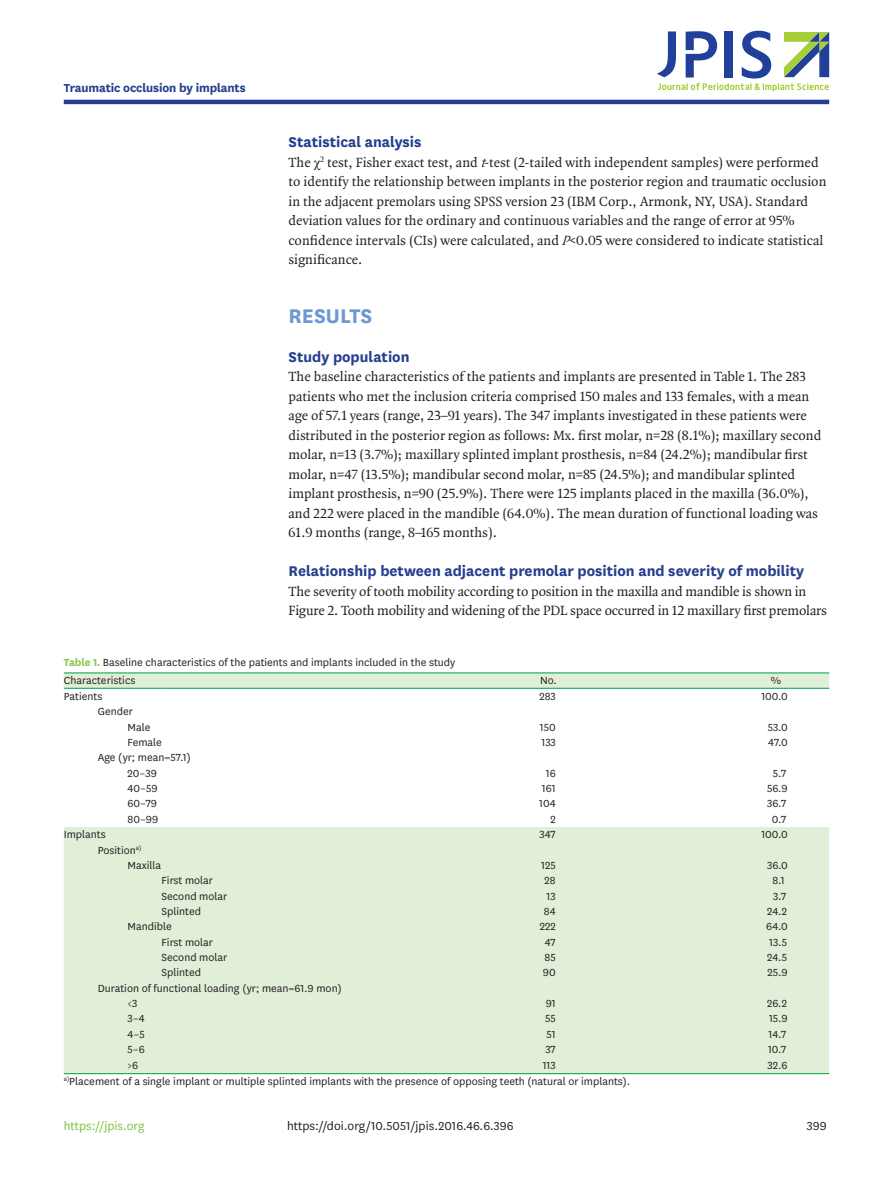
<style>
.page{position:relative;width:893px;height:1191px;background:#fff}
.page>*{position:absolute;margin:0;border:0;box-sizing:border-box;transform-origin:0 0}
.body_title1{font:700 23.1px "National";color:#6b99d0}
.body_title2{font:700 16.5px "National";color:#253f8e}
.body_title2_stacked{font:700 16.5px "National";color:#253f8e}
.body_p_first{font:14.25px/19.5px "Quadraat OT";color:#231f20}
.doi_running_footer{font:13.5px "National";color:#231f20}
.alt-title-type{font:700 13.5px "National";letter-spacing:-.01em;color:#253f8e}
.t1{font:13.5px "National";color:#7fc241}
.tbody_entry{font:12px "National";color:#231f20}
.table-wrap-foot_p_fi{font:12px "National";color:#231f20}
.table-wrap_caption{font:12px "National";color:#231f20}
.thead_entry{font:12px "National";color:#231f20}
.s1{font-family:"Times New Roman"}
.s2{font-style:italic}
.s3{font-weight:700;color:#8bc750}
</style>
<div class="page">
<hr style="left:64px;top:100px;width:765px;height:4px;background:#253f8e">
<svg style="left:657px;top:31px;width:172px;height:60px"></svg>
<svg style="left:64px;top:673px;width:765px;height:400px;fill:#e2efd8"></svg>
<hr style="left:64px;top:672px;width:34px;height:1px;background:#00a54f">
<hr style="left:98px;top:672px;width:30px;height:1px;background:#00a54f">
<hr style="left:128px;top:672px;width:34px;height:1px;background:#00a54f">
<hr style="left:162px;top:672px;width:212px;height:1px;background:#00a54f">
<hr style="left:374px;top:672px;width:349px;height:1px;background:#00a54f">
<hr style="left:723px;top:672px;width:106px;height:1px;background:#00a54f">
<hr style="left:64px;top:688px;width:34px;height:1px;background:#00a54f">
<hr style="left:98px;top:688px;width:30px;height:1px;background:#00a54f">
<hr style="left:128px;top:688px;width:34px;height:1px;background:#00a54f">
<hr style="left:162px;top:688px;width:212px;height:1px;background:#00a54f">
<hr style="left:374px;top:688px;width:349px;height:1px;background:#00a54f">
<hr style="left:723px;top:688px;width:106px;height:1px;background:#00a54f">
<hr style="left:64px;top:1073px;width:34px;height:1px;background:#00a54f">
<hr style="left:98px;top:1073px;width:30px;height:1px;background:#00a54f">
<hr style="left:128px;top:1073px;width:34px;height:1px;background:#00a54f">
<hr style="left:162px;top:1073px;width:212px;height:1px;background:#00a54f">
<hr style="left:374px;top:1073px;width:349px;height:1px;background:#00a54f">
<hr style="left:723px;top:1073px;width:106px;height:1px;background:#00a54f">
<p class="alt-title-type" style="left:64px;top:78px;width:183px">Traumatic occlusion by implants</p>
<p class="body_title2" style="left:289px;top:130px;width:134px">Statistical analysis</p>
<p class="body_p_first" style="left:289px;top:152px;width:539px">The <span class="s1">χ</span><sup>2</sup> test, Fisher exact test, and <span class="s2">t</span>-test (2-tailed with independent samples) were performed to identify the relationship between implants in the posterior region and traumatic occlusion in the adjacent premolars using SPSS version 23 (IBM Corp., Armonk, NY, USA). Standard deviation values for the ordinary and continuous variables and the range of error at 95% confidence intervals (CIs) were calculated, and <span class="s2">P</span>&lt;0.05 were considered to indicate statistical significance.</p>
<p class="body_title1" style="left:289px;top:299px;width:85px">RESULTS</p>
<p class="body_title2_stacked" style="left:289px;top:345px;width:123px">Study population</p>
<p class="body_p_first" style="left:289px;top:367px;width:534px">The baseline characteristics of the patients and implants are presented in Table 1. The 283 patients who met the inclusion criteria comprised 150 males and 133 females, with a mean age of 57.1 years (range, 23–91 years). The 347 implants investigated in these patients were distributed in the posterior region as follows: Mx. first molar, n=28 (8.1%); maxillary second molar, n=13 (3.7%); maxillary splinted implant prosthesis, n=84 (24.2%); mandibular first molar, n=47 (13.5%); mandibular second molar, n=85 (24.5%); and mandibular splinted implant prosthesis, n=90 (25.9%). There were 125 implants placed in the maxilla (36.0%), and 222 were placed in the mandible (64.0%). The mean duration of functional loading was 61.9 months (range, 8–165 months).</p>
<p class="body_title2" style="left:289px;top:559px;width:517px">Relationship between adjacent premolar position and severity of mobility</p>
<p class="body_p_first" style="left:289px;top:581px;width:540px">The severity of tooth mobility according to position in the maxilla and mandible is shown in<br>Figure 2. Tooth mobility and widening of the PDL space occurred in 12 maxillary first premolars</p>
<p class="table-wrap_caption" style="left:64px;top:655px;width:393px"><span class="s3">Table 1.</span> Baseline characteristics of the patients and implants included in the study</p>
<p class="thead_entry" style="left:64px;top:672px;width:73px">Characteristics</p>
<p class="thead_entry" style="left:540px;top:672px;width:19px">No.</p>
<p class="thead_entry" style="left:771px;top:672px;width:12px">%</p>
<p class="tbody_entry" style="left:64px;top:688px;width:40px">Patients</p>
<p class="tbody_entry" style="left:539px;top:688px;width:18px">283</p>
<p class="tbody_entry" style="left:761px;top:688px;width:28px">100.0</p>
<p class="tbody_entry" style="left:98px;top:704px;width:37px">Gender</p>
<p class="tbody_entry" style="left:128px;top:719px;width:24px">Male</p>
<p class="tbody_entry" style="left:540px;top:719px;width:17px">150</p>
<p class="tbody_entry" style="left:768px;top:719px;width:22px">53.0</p>
<p class="tbody_entry" style="left:128px;top:734px;width:36px">Female</p>
<p class="tbody_entry" style="left:541px;top:734px;width:16px">133</p>
<p class="tbody_entry" style="left:768px;top:734px;width:21px">47.0</p>
<p class="tbody_entry" style="left:98px;top:750px;width:94px">Age (yr; mean=57.1)</p>
<p class="tbody_entry" style="left:128px;top:765px;width:31px">20–39</p>
<p class="tbody_entry" style="left:546px;top:765px;width:11px">16</p>
<p class="tbody_entry" style="left:773px;top:765px;width:15px">5.7</p>
<p class="tbody_entry" style="left:128px;top:780px;width:32px">40–59</p>
<p class="tbody_entry" style="left:542px;top:780px;width:15px">161</p>
<p class="tbody_entry" style="left:767px;top:780px;width:22px">56.9</p>
<p class="tbody_entry" style="left:128px;top:796px;width:31px">60–79</p>
<p class="tbody_entry" style="left:539px;top:796px;width:18px">104</p>
<p class="tbody_entry" style="left:767px;top:796px;width:20px">36.7</p>
<p class="tbody_entry" style="left:128px;top:811px;width:32px">80–99</p>
<p class="tbody_entry" style="left:550px;top:811px;width:7px">2</p>
<p class="tbody_entry" style="left:772px;top:811px;width:16px">0.7</p>
<p class="tbody_entry" style="left:64px;top:826px;width:43px">Implants</p>
<p class="tbody_entry" style="left:540px;top:826px;width:18px">347</p>
<p class="tbody_entry" style="left:761px;top:826px;width:28px">100.0</p>
<p class="tbody_entry" style="left:98px;top:842px;width:45px">Position<sup>a)</sup></p>
<p class="tbody_entry" style="left:128px;top:857px;width:35px">Maxilla</p>
<p class="tbody_entry" style="left:541px;top:857px;width:16px">125</p>
<p class="tbody_entry" style="left:767px;top:857px;width:22px">36.0</p>
<p class="tbody_entry" style="left:162px;top:872px;width:53px">First molar</p>
<p class="tbody_entry" style="left:545px;top:872px;width:13px">28</p>
<p class="tbody_entry" style="left:772px;top:872px;width:14px">8.1</p>
<p class="tbody_entry" style="left:162px;top:888px;width:67px">Second molar</p>
<p class="tbody_entry" style="left:547px;top:888px;width:11px">13</p>
<p class="tbody_entry" style="left:773px;top:888px;width:15px">3.7</p>
<p class="tbody_entry" style="left:162px;top:903px;width:41px">Splinted</p>
<p class="tbody_entry" style="left:544px;top:903px;width:13px">84</p>
<p class="tbody_entry" style="left:767px;top:903px;width:22px">24.2</p>
<p class="tbody_entry" style="left:128px;top:918px;width:46px">Mandible</p>
<p class="tbody_entry" style="left:540px;top:918px;width:17px">222</p>
<p class="tbody_entry" style="left:766px;top:918px;width:23px">64.0</p>
<p class="tbody_entry" style="left:162px;top:934px;width:53px">First molar</p>
<p class="tbody_entry" style="left:545px;top:934px;width:12px">47</p>
<p class="tbody_entry" style="left:769px;top:934px;width:19px">13.5</p>
<p class="tbody_entry" style="left:162px;top:949px;width:67px">Second molar</p>
<p class="tbody_entry" style="left:545px;top:949px;width:13px">85</p>
<p class="tbody_entry" style="left:767px;top:949px;width:21px">24.5</p>
<p class="tbody_entry" style="left:162px;top:965px;width:41px">Splinted</p>
<p class="tbody_entry" style="left:543px;top:965px;width:14px">90</p>
<p class="tbody_entry" style="left:768px;top:965px;width:22px">25.9</p>
<p class="tbody_entry" style="left:98px;top:980px;width:245px">Duration of functional loading (yr; mean=61.9 mon)</p>
<p class="tbody_entry" style="left:128px;top:995px;width:11px">&lt;3</p>
<p class="tbody_entry" style="left:546px;top:995px;width:12px">91</p>
<p class="tbody_entry" style="left:767px;top:995px;width:22px">26.2</p>
<p class="tbody_entry" style="left:128px;top:1011px;width:19px">3–4</p>
<p class="tbody_entry" style="left:545px;top:1011px;width:12px">55</p>
<p class="tbody_entry" style="left:769px;top:1011px;width:20px">15.9</p>
<p class="tbody_entry" style="left:128px;top:1026px;width:19px">4–5</p>
<p class="tbody_entry" style="left:546px;top:1026px;width:11px">51</p>
<p class="tbody_entry" style="left:768px;top:1026px;width:19px">14.7</p>
<p class="tbody_entry" style="left:128px;top:1041px;width:19px">5–6</p>
<p class="tbody_entry" style="left:545px;top:1041px;width:12px">37</p>
<p class="tbody_entry" style="left:768px;top:1041px;width:20px">10.7</p>
<p class="tbody_entry" style="left:128px;top:1057px;width:12px">&gt;6</p>
<p class="tbody_entry" style="left:543px;top:1057px;width:14px">113</p>
<p class="tbody_entry" style="left:767px;top:1057px;width:22px">32.6</p>
<p class="table-wrap-foot_p_fi" style="left:64px;top:1073px;width:568px"><sup>a)</sup>Placement of a single implant or multiple splinted implants with the presence of opposing teeth (natural or implants).</p>
<p class="doi_running_footer" style="left:287px;top:1116px;width:228px">https://doi.org/10.5051/jpis.2016.46.6.396</p>
<p class="t1" style="left:64px;top:1116px;width:82px">https://jpis.org</p>
<p class="doi_running_footer" style="left:807px;top:1116px;width:21px">399</p>
</div>
